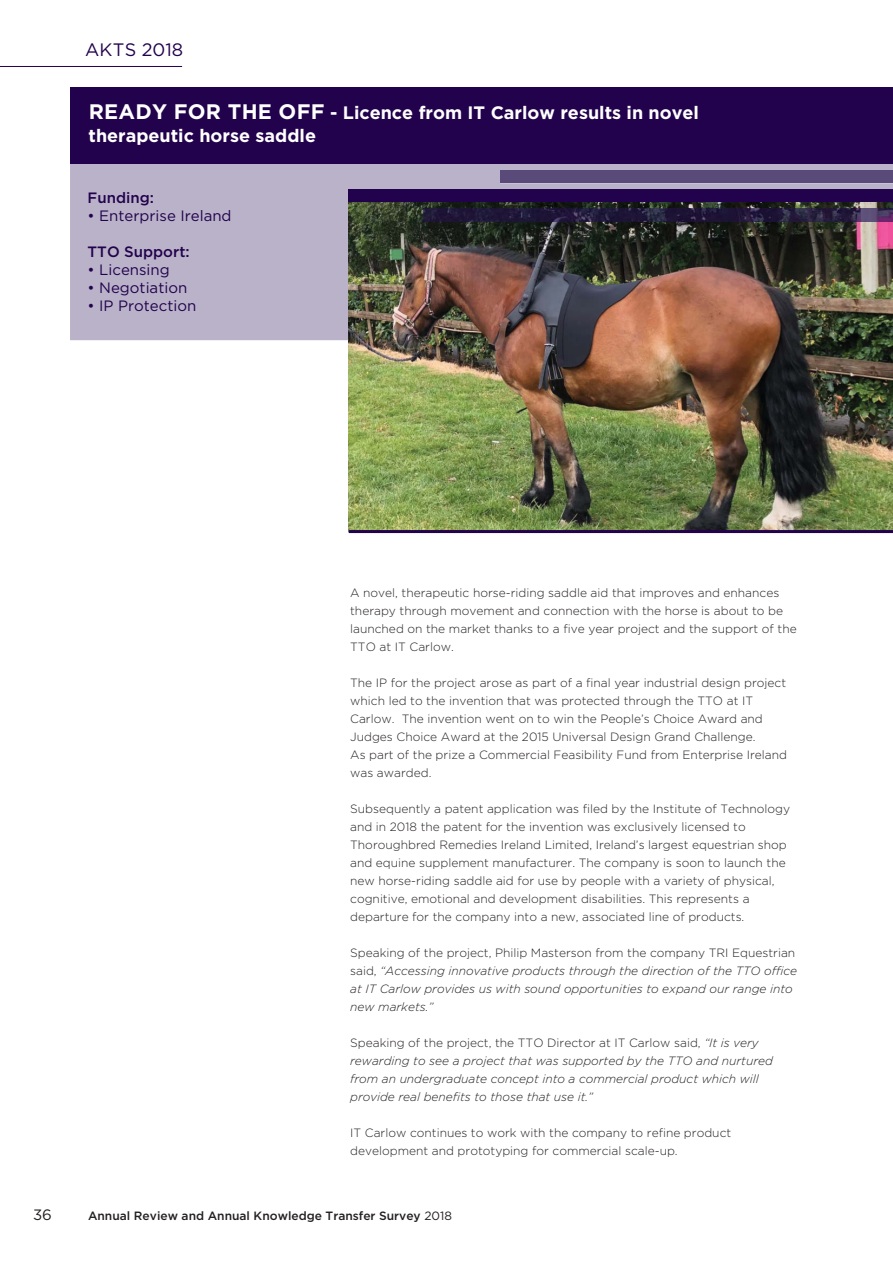
<style>
.page{position:relative;width:893px;height:1263px;background:#fff}
.page>*{position:absolute;margin:0;border:0;box-sizing:border-box;transform-origin:0 0}
.t1{font:700 18px/23px "Gotham";color:#fff}
.t2{font:18px "Gotham";letter-spacing:.005em;color:#22024c}
.t3{font:15px "Gotham";color:#22024c}
.t4{font:500 15px "Gotham";color:#22024c}
.t5{font:15px "Gotham";color:#231f20}
.t6{font:300 12px/18px "Gotham";color:#231f20}
.t7{font:italic 300 12px/18px "Gotham";color:#231f20}
.t8{font:500 12px "Gotham";color:#231f20}
.s1{font-size:21px}
.s2{font-style:normal}
.s3{font-weight:400}
</style>
<div class="page">
<hr style="left:0;top:66px;width:182px;height:1px;background:#22024c">
<div style="left:70px;top:164px;width:823px;height:176px;background:#b9b2c9"></div>
<div style="left:70px;top:87px;width:823px;height:77px;background:#22024c"></div>
<img style="left:349px;top:202px;width:544px;height:328px">
<div style="left:349px;top:190px;width:544px;height:12px;background:#22024c"></div>
<div style="left:500px;top:170px;width:393px;height:13px;background:#594a79"></div>
<img style="left:424px;top:209px;width:469px;height:12px">
<hr style="left:349px;top:530px;width:544px;height:3px;background:#22024c">
<h1 class="t2" style="left:85px;top:43px;width:100px">AKTS 2018</h1>
<h1 class="t1" style="left:89px;top:102px;width:612px"><span class="s1">READY FOR THE OFF</span> - Licence from IT Carlow results in novel therapeutic horse saddle</h1>
<p class="t4" style="left:88px;top:192px;width:68px">Funding:</p>
<p class="t3" style="left:88px;top:210px;width:145px">• Enterprise Ireland</p>
<p class="t4" style="left:88px;top:246px;width:104px">TTO Support:</p>
<p class="t3" style="left:88px;top:264px;width:84px">• Licensing</p>
<p class="t3" style="left:88px;top:282px;width:101px">• Negotiation</p>
<p class="t3" style="left:88px;top:300px;width:110px">• IP Protection</p>
<p class="t6" style="left:350px;top:585px;width:448px">A novel, therapeutic horse-riding saddle aid that improves and enhances therapy through movement and connection with the horse is about to be launched on the market thanks to a five year project and the support of the TTO at IT Carlow.</p>
<p class="t6" style="left:350px;top:675px;width:438px">The IP for the project arose as part of a final year industrial design project which led to the invention that was protected through the TTO at IT Carlow. The invention went on to win the People’s Choice Award and Judges Choice Award at the 2015 Universal Design Grand Challenge.<br>As part of the prize a Commercial Feasibility Fund from Enterprise Ireland was awarded.</p>
<p class="t6" style="left:350px;top:801px;width:441px">Subsequently a patent application was filed by the Institute of Technology and in 2018 the patent for the invention was exclusively licensed to Thoroughbred Remedies Ireland Limited, Ireland’s largest equestrian shop and equine supplement manufacturer. The company is soon to launch the new horse-riding saddle aid for use by people with a variety of physical, cognitive, emotional and development disabilities. This represents a departure for the company into a new, associated line of products.</p>
<p class="t7" style="left:350px;top:945px;width:449px"><span class="s2">Speaking of the project, Philip Masterson from the company TRI Equestrian said,</span> “Accessing innovative products through the direction of the TTO office at IT Carlow provides us with sound opportunities to expand our range into new markets.”</p>
<p class="t7" style="left:350px;top:1035px;width:424px"><span class="s2">Speaking of the project, the TTO Director at IT Carlow said,</span> “It is very rewarding to see a project that was supported by the TTO and nurtured from an undergraduate concept into a commercial product which will provide real benefits to those that use it.”</p>
<p class="t6" style="left:350px;top:1125px;width:383px">IT Carlow continues to work with the company to refine product development and prototyping for commercial scale-up.</p>
<p class="t5" style="left:33px;top:1209px;width:20px">36</p>
<p class="t8" style="left:88px;top:1212px;width:365px">Annual Review and Annual Knowledge Transfer Survey <span class="s3">2018</span></p>
</div>
